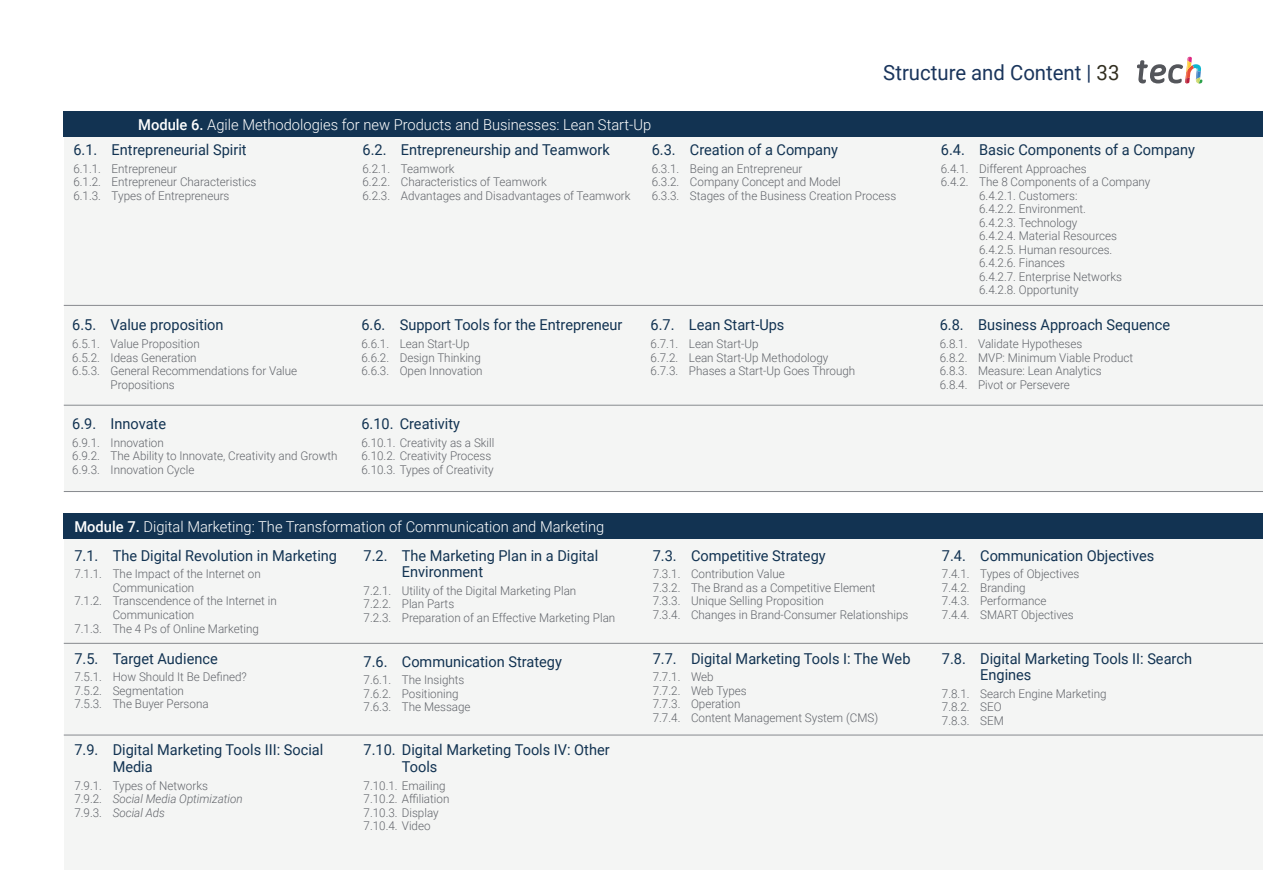
<style>
.page{position:relative;width:1263px;height:893px;background:#fff}
.page>*{position:absolute;margin:0;border:0;box-sizing:border-box;transform-origin:0 0}
.t1{font:21px "Roboto";color:#1a355c}
.t2{font:15px/16.5px "Roboto";color:#123352}
.t3{font:300 15px/28.7px "Roboto";color:#fff}
.t4{font:300 12px/13.5px "Roboto";color:#61646a}
.s1{color:#312e20}
.s2{font-weight:500}
.s3{font-weight:400;color:#123352}
.s4{font-style:italic}
</style>
<div class="page">
<svg style="left:1137px;top:57px;width:65px;height:27px"></svg>
<div style="left:64px;top:513px;width:1199px;height:26px;background:#123352"></div>
<div style="left:64px;top:539px;width:1199px;height:330px;background:#f4f5f4"></div>
<hr style="left:64px;top:643px;width:1199px;height:1px;background:#878a8e">
<hr style="left:64px;top:735px;width:1199px;height:1px;background:#878a8e">
<div style="left:64px;top:112px;width:1199px;height:25px;background:#123352"></div>
<div style="left:64px;top:137px;width:1199px;height:355px;background:#f4f5f4"></div>
<hr style="left:64px;top:305px;width:1199px;height:1px;background:#878a8e">
<hr style="left:64px;top:405px;width:1199px;height:1px;background:#878a8e">
<hr style="left:64px;top:491px;width:1199px;height:1px;background:#878a8e">
<h1 class="t1" style="left:883px;top:57px;width:238px">Structure and Content | <span class="s1">33</span></h1>
<p class="t3" style="left:362px;top:112px;width:290px;line-height:24.5px;text-indent:-224px"><span class="s2">Module 6.</span> Agile Methodologies for new Products and Businesses: Lean Start-Up<br><span class="s3">6.2. Entrepreneurship and Teamwork</span></p>
<p class="t4" style="left:362px;top:161px;width:269px">6.2.1. Teamwork<br>6.2.2. Characteristics of Teamwork<br>6.2.3. Advantages and Disadvantages of Teamwork</p>
<p class="t2" style="left:652px;top:141px;width:188px">6.3. Creation of a Company</p>
<p class="t4" style="left:652px;top:161px;width:246px">6.3.1. Being an Entrepreneur<br>6.3.2. Company Concept and Model<br>6.3.3. Stages of the Business Creation Process</p>
<p class="t2" style="left:73px;top:141px;width:175px">6.1. Entrepreneurial Spirit</p>
<p class="t4" style="left:73px;top:161px;width:185px">6.1.1. Entrepreneur<br>6.1.2. Entrepreneur Characteristics<br>6.1.3. Types of Entrepreneurs</p>
<p class="t2" style="left:72px;top:316px;width:153px">6.5. Value proposition</p>
<p class="t4" style="left:72px;top:337px;width:129px">6.5.1. Value Proposition</p>
<p class="t4" style="left:72px;top:350px;width:126px">6.5.2. Ideas Generation</p>
<p class="t4" style="left:72px;top:364px;width:226px">6.5.3. General Recommendations for Value</p>
<p class="t4" style="left:111px;top:377px;width:66px">Propositions</p>
<p class="t2" style="left:72px;top:415px;width:95px">6.9. Innovate</p>
<p class="t4" style="left:72px;top:435px;width:267px">6.9.1. Innovation<br>6.9.2. The Ability to Innovate, Creativity and Growth<br>6.9.3. Innovation Cycle</p>
<p class="t2" style="left:361px;top:316px;width:262px">6.6. Support Tools for the Entrepreneur</p>
<p class="t4" style="left:361px;top:337px;width:123px">6.6.1. Lean Start-Up<br>6.6.2. Design Thinking<br>6.6.3. Open Innovation</p>
<p class="t2" style="left:361px;top:415px;width:100px">6.10. Creativity</p>
<p class="t4" style="left:361px;top:435px;width:134px">6.10.1. Creativity as a Skill<br>6.10.2. Creativity Process<br>6.10.3. Types of Creativity</p>
<p class="t3" style="left:364px;top:512px;width:242px;text-indent:-289px"><span class="s2">Module 7.</span> Digital Marketing: The Transformation of Communication and Marketing<br><span class="s3">7.2. The Marketing Plan in a Digital</span></p>
<p class="t2" style="left:402px;top:563px;width:83px">Environment</p>
<p class="t4" style="left:364px;top:583px;width:253px">7.2.1. Utility of the Digital Marketing Plan<br>7.2.2. Plan Parts<br>7.2.3. Preparation of an Effective Marketing Plan</p>
<p class="t2" style="left:74px;top:547px;width:264px">7.1. The Digital Revolution in Marketing</p>
<p class="t4" style="left:74px;top:567px;width:188px">7.1.1. The Impact of the Internet on</p>
<p class="t4" style="left:113px;top:580px;width:83px">Communication</p>
<p class="t4" style="left:74px;top:594px;width:204px">7.1.2. Transcendence of the Internet in</p>
<p class="t4" style="left:113px;top:607px;width:83px">Communication</p>
<p class="t4" style="left:74px;top:621px;width:186px">7.1.3. The 4 Ps of Online Marketing</p>
<p class="t2" style="left:74px;top:650px;width:145px">7.5. Target Audience</p>
<p class="t4" style="left:74px;top:670px;width:174px">7.5.1. How Should It Be Defined?<br>7.5.2. Segmentation<br>7.5.3. The Buyer Persona</p>
<p class="t2" style="left:113px;top:741px;width:212px;text-indent:-38px">7.9. Digital Marketing Tools III: Social<br>Media</p>
<p class="t4" style="left:74px;top:778px;width:170px">7.9.1. Types of Networks<br>7.9.2. <span class="s4">Social Media Optimization<br></span>7.9.3. <span class="s4">Social Ads</span></p>
<p class="t2" style="left:364px;top:652px;width:200px">7.6. Communication Strategy</p>
<p class="t4" style="left:364px;top:673px;width:109px">7.6.1. The Insights<br>7.6.2. Positioning<br>7.6.3. The Message</p>
<p class="t2" style="left:402px;top:741px;width:209px;text-indent:-38px">7.10. Digital Marketing Tools IV: Other<br>Tools</p>
<p class="t4" style="left:364px;top:778px;width:87px">7.10.1. Emailing<br>7.10.2. Affiliation<br>7.10.3. Display<br>7.10.4. Video</p>
<p class="t2" style="left:651px;top:316px;width:135px">6.7. Lean Start-Ups</p>
<p class="t4" style="left:651px;top:337px;width:206px">6.7.1. Lean Start-Up<br>6.7.2. Lean Start-Up Methodology<br>6.7.3. Phases a Start-Up Goes Through</p>
<p class="t2" style="left:653px;top:547px;width:174px">7.3. Competitive Strategy</p>
<p class="t4" style="left:653px;top:567px;width:257px">7.3.1. Contribution Value<br>7.3.2. The Brand as a Competitive Element<br>7.3.3. Unique Selling Proposition<br>7.3.4. Changes in Brand-Consumer Relationships</p>
<p class="t2" style="left:653px;top:650px;width:259px">7.7. Digital Marketing Tools I: The Web</p>
<p class="t4" style="left:653px;top:670px;width:227px">7.7.1. Web<br>7.7.2. Web Types<br>7.7.3. Operation<br>7.7.4. Content Management System (CMS)</p>
<p class="t2" style="left:941px;top:141px;width:256px">6.4. Basic Components of a Company</p>
<p class="t4" style="left:941px;top:161px;width:147px">6.4.1. Different Approaches</p>
<p class="t4" style="left:941px;top:175px;width:211px">6.4.2. The 8 Components of a Company</p>
<p class="t4" style="left:979px;top:188px;width:100px">6.4.2.1. Customers:</p>
<p class="t4" style="left:979px;top:202px;width:108px">6.4.2.2. Environment.</p>
<p class="t4" style="left:979px;top:215px;width:100px">6.4.2.3. Technology</p>
<p class="t4" style="left:979px;top:229px;width:139px">6.4.2.4. Material Resources</p>
<p class="t4" style="left:979px;top:242px;width:135px">6.4.2.5. Human resources.</p>
<p class="t4" style="left:979px;top:256px;width:87px">6.4.2.6. Finances</p>
<p class="t4" style="left:979px;top:269px;width:144px">6.4.2.7. Enterprise Networks</p>
<p class="t4" style="left:979px;top:283px;width:101px">6.4.2.8. Opportunity</p>
<p class="t2" style="left:940px;top:316px;width:232px">6.8. Business Approach Sequence</p>
<p class="t4" style="left:940px;top:337px;width:195px">6.8.1. Validate Hypotheses<br>6.8.2. MVP: Minimum Viable Product<br>6.8.3. Measure: Lean Analytics<br>6.8.4. Pivot or Persevere</p>
<p class="t2" style="left:942px;top:547px;width:214px">7.4. Communication Objectives</p>
<p class="t4" style="left:942px;top:567px;width:139px">7.4.1. Types of Objectives<br>7.4.2. Branding<br>7.4.3. Performance<br>7.4.4. SMART Objectives</p>
<p class="t2" style="left:980px;top:650px;width:213px;text-indent:-38px">7.8. Digital Marketing Tools II: Search<br>Engines</p>
<p class="t4" style="left:942px;top:686px;width:166px">7.8.1. Search Engine Marketing<br>7.8.2. SEO<br>7.8.3. SEM</p>
</div>
